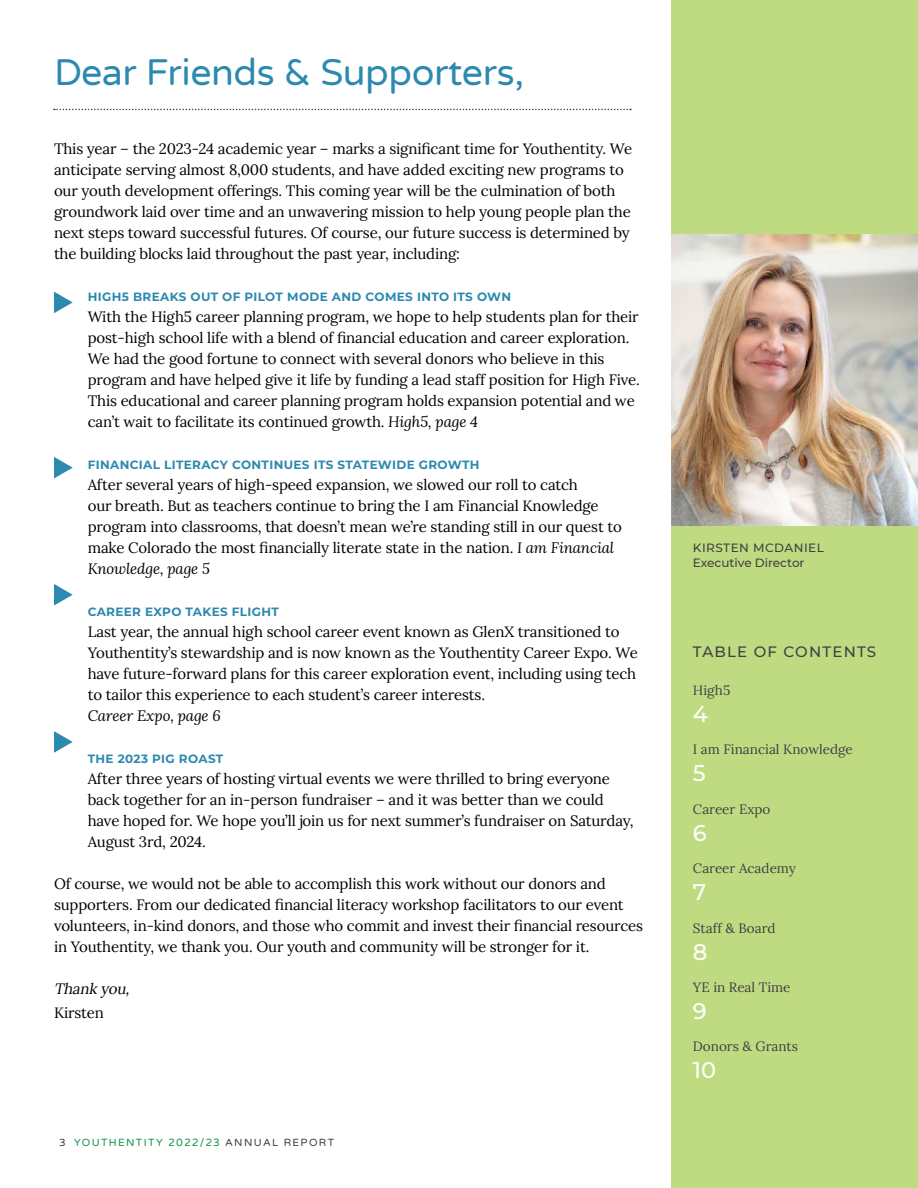
<style>
.page{position:relative;width:918px;height:1188px;background:#fff}
.page>*{position:absolute;margin:0;border:0;box-sizing:border-box;transform-origin:0 0}
.t1{font:37.5px "Varela Round";letter-spacing:-.01em;color:#2c89af}
.t2{font:500 22.5px "Montserrat";color:#fff}
.t3{font:15px/21px "Lora";letter-spacing:-.01em;color:#000}
.t4{font:italic 15px "Lora";letter-spacing:-.01em;color:#000}
.t5{font:500 15px "Montserrat";letter-spacing:.08em;color:#404043}
.t6{font:italic 15px "Lora";color:#000}
.t7{font:13.5px "Lora";color:#404043}
.t8{font:700 12px "Montserrat";letter-spacing:.03em;color:#2c89af}
.t9{font:500 12px/14.4px "Montserrat";letter-spacing:.005em;color:#404043}
.t10{font:10.5px "Varela Round";letter-spacing:.13em;color:#129348}
.s1{font-style:italic}
.s2{color:#404043}
</style>
<div class="page">
<div style="left:671px;top:0;width:247px;height:1188px;background:#bfdb82"></div>
<img style="left:671px;top:235px;width:247px;height:291px">
<svg style="left:54px;top:109px;width:577px;height:1px"></svg>
<svg style="left:54px;top:292px;width:19px;height:21px"></svg>
<svg style="left:54px;top:457px;width:19px;height:21px"></svg>
<svg style="left:54px;top:584px;width:19px;height:22px"></svg>
<svg style="left:54px;top:731px;width:19px;height:22px"></svg>
<h1 class="t1" style="left:54px;top:46px;width:472px">Dear Friends &amp; Supporters,</h1>
<p class="t3" style="left:54px;top:137px;width:580px">This year – the 2023-24 academic year – marks a significant time for Youthentity. We anticipate serving almost 8,000 students, and have added exciting new programs to our youth development offerings. This coming year will be the culmination of both groundwork laid over time and an unwavering mission to help young people plan the next steps toward successful futures. Of course, our future success is determined by the building blocks laid throughout the past year, including:</p>
<p class="t8" style="left:88px;top:288px;width:425px">HIGH5 BREAKS OUT OF PILOT MODE AND COMES INTO ITS OWN</p>
<p class="t3" style="left:88px;top:305px;width:554px">With the High5 career planning program, we hope to help students plan for their post-high school life with a blend of financial education and career exploration.<br>We had the good fortune to connect with several donors who believe in this program and have helped give it life by funding a lead staff position for High Five.<br>This educational and career planning program holds expansion potential and we can’t wait to facilitate its continued growth. <span class="s1">High5, page 4</span></p>
<p class="t8" style="left:88px;top:456px;width:393px">FINANCIAL LITERACY CONTINUES ITS STATEWIDE GROWTH</p>
<p class="t3" style="left:88px;top:473px;width:536px">After several years of high-speed expansion, we slowed our roll to catch<br>our breath. But as teachers continue to bring the I am Financial Knowledge program into classrooms, that doesn’t mean we’re standing still in our quest to make Colorado the most financially literate state in the nation. <span class="s1">I am Financial Knowledge, page 5</span></p>
<p class="t8" style="left:88px;top:603px;width:193px">CAREER EXPO TAKES FLIGHT</p>
<p class="t3" style="left:88px;top:620px;width:552px">Last year, the annual high school career event known as GlenX transitioned to Youthentity’s stewardship and is now known as the Youthentity Career Expo. We have future-forward plans for this career exploration event, including using tech to tailor this experience to each student’s career interests.</p>
<p class="t4" style="left:88px;top:705px;width:135px">Career Expo, page 6</p>
<p class="t8" style="left:88px;top:750px;width:137px">THE 2023 PIG ROAST</p>
<p class="t3" style="left:88px;top:767px;width:547px">After three years of hosting virtual events we were thrilled to bring everyone back together for an in-person fundraiser – and it was better than we could have hoped for. We hope you’ll join us for next summer’s fundraiser on Saturday, August 3rd, 2024.</p>
<p class="t3" style="left:54px;top:872px;width:591px">Of course, we would not be able to accomplish this work without our donors and supporters. From our dedicated financial literacy workshop facilitators to our event volunteers, in-kind donors, and those who commit and invest their financial resources in Youthentity, we thank you. Our youth and community will be stronger for it.</p>
<p class="t6" style="left:54px;top:977px;width:81px">Thank you,</p>
<p class="t3" style="left:54px;top:1001px;width:52px">Kirsten</p>
<p class="t10" style="left:59px;top:1136px;width:276px"><span class="s2">3</span> YOUTHENTITY 2022/23 <span class="s2">ANNUAL REPORT</span></p>
<p class="t9" style="left:693px;top:540px;width:133px">KIRSTEN MCDANIEL<br>Executive Director</p>
<p class="t5" style="left:693px;top:641px;width:185px">TABLE OF CONTENTS</p>
<p class="t7" style="left:693px;top:680px;width:39px">High5</p>
<h2 class="t2" style="left:693px;top:698px;width:17px">4</h2>
<p class="t7" style="left:693px;top:739px;width:161px">I am Financial Knowledge</p>
<h2 class="t2" style="left:693px;top:758px;width:14px">5</h2>
<p class="t7" style="left:693px;top:799px;width:79px">Career Expo</p>
<h2 class="t2" style="left:693px;top:817px;width:15px">6</h2>
<p class="t7" style="left:693px;top:858px;width:105px">Career Academy</p>
<h2 class="t2" style="left:693px;top:876px;width:15px">7</h2>
<p class="t7" style="left:693px;top:917px;width:84px">Staff &amp; Board</p>
<h2 class="t2" style="left:693px;top:936px;width:16px">8</h2>
<p class="t7" style="left:693px;top:977px;width:99px">YE in Real Time</p>
<h2 class="t2" style="left:693px;top:995px;width:15px">9</h2>
<p class="t7" style="left:693px;top:1036px;width:107px">Donors &amp; Grants</p>
<h2 class="t2" style="left:693px;top:1055px;width:25px">10</h2>
</div>
